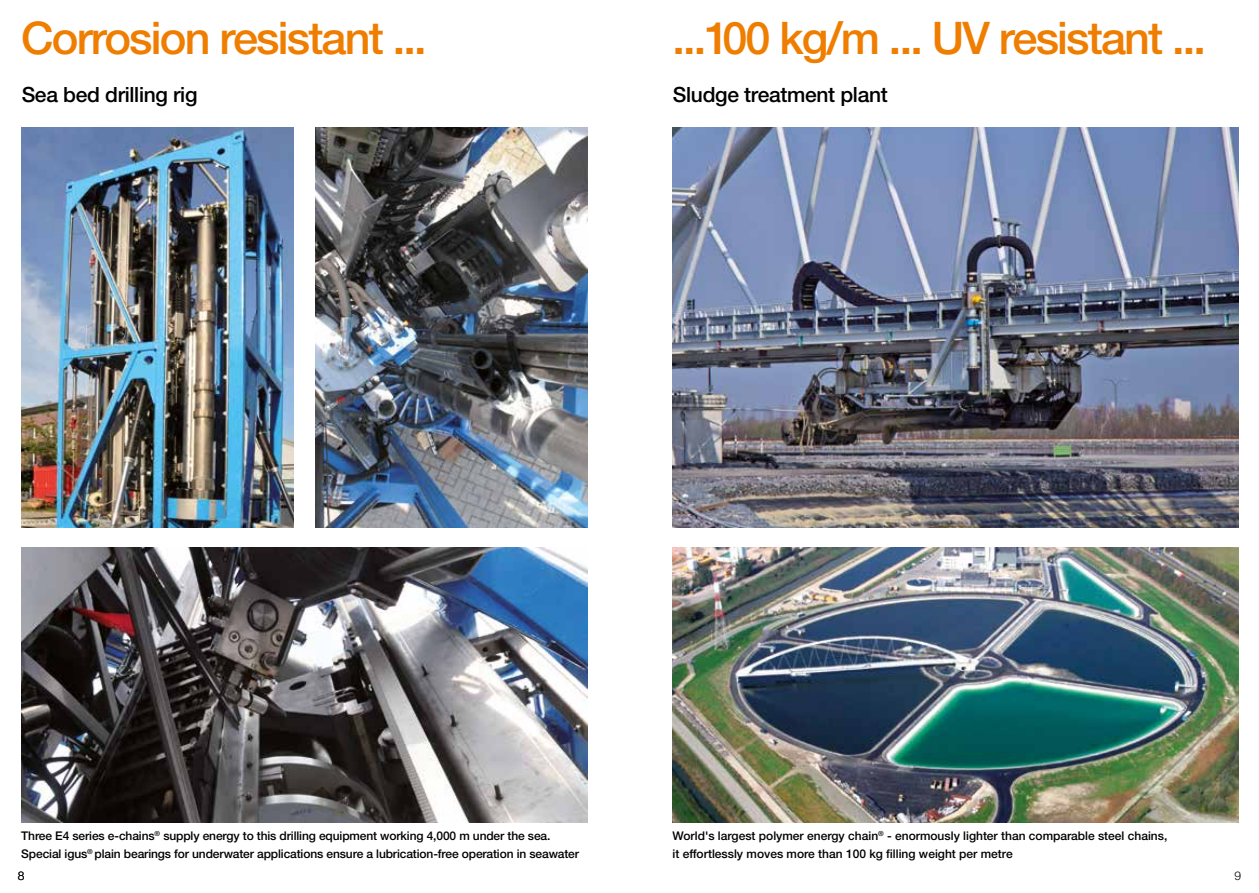
<style>
.page{position:relative;width:1259px;height:893px;background:#fff}
.page>*{position:absolute;margin:0;border:0;box-sizing:border-box;transform-origin:0 0}
.t1{font:500 45px "Helvetica Neue LTW1 G";letter-spacing:-.04em;color:#ef7d00}
.t2{font:500 21px "Helvetica Neue LTW1 G";letter-spacing:-.015em;color:#000}
.t3{font:500 12px/18px "Helvetica Neue LTW1 G";letter-spacing:-.01em;color:#000}
.t4{font:300 12px "Helvetica Neue LTW1 G";color:#000}
</style>
<div class="page">
<img style="left:673px;top:548px;width:565px;height:274px">
<img style="left:673px;top:128px;width:565px;height:399px">
<img style="left:22px;top:128px;width:272px;height:399px">
<img style="left:315px;top:128px;width:272px;height:399px">
<img style="left:22px;top:547px;width:565px;height:275px">
<h1 class="t1" style="left:21px;top:11px;width:407px">Corrosion resistant ...</h1>
<h1 class="t1" style="left:672px;top:11px;width:535px">...100 kg/m ... UV resistant ...</h1>
<h2 class="t2" style="left:22px;top:82px;width:177px">Sea bed drilling rig</h2>
<h2 class="t2" style="left:673px;top:82px;width:216px">Sludge treatment plant</h2>
<p class="t3" style="left:21px;top:827px;width:559px">Three E4 series e-chains<sup>®</sup> supply energy to this drilling equipment working 4,000 m under the sea.<br>Special igus<sup>®</sup> plain bearings for underwater applications ensure a lubrication-free operation in seawater</p>
<p class="t3" style="left:672px;top:827px;width:496px">World's largest polymer energy chain<sup>®</sup> - enormously lighter than comparable steel chains, it effortlessly moves more than 100 kg filling weight per metre</p>
<p class="t4" style="left:18px;top:869px;width:8px">8</p>
<p class="t4" style="left:1234px;top:869px;width:8px">9</p>
</div>
